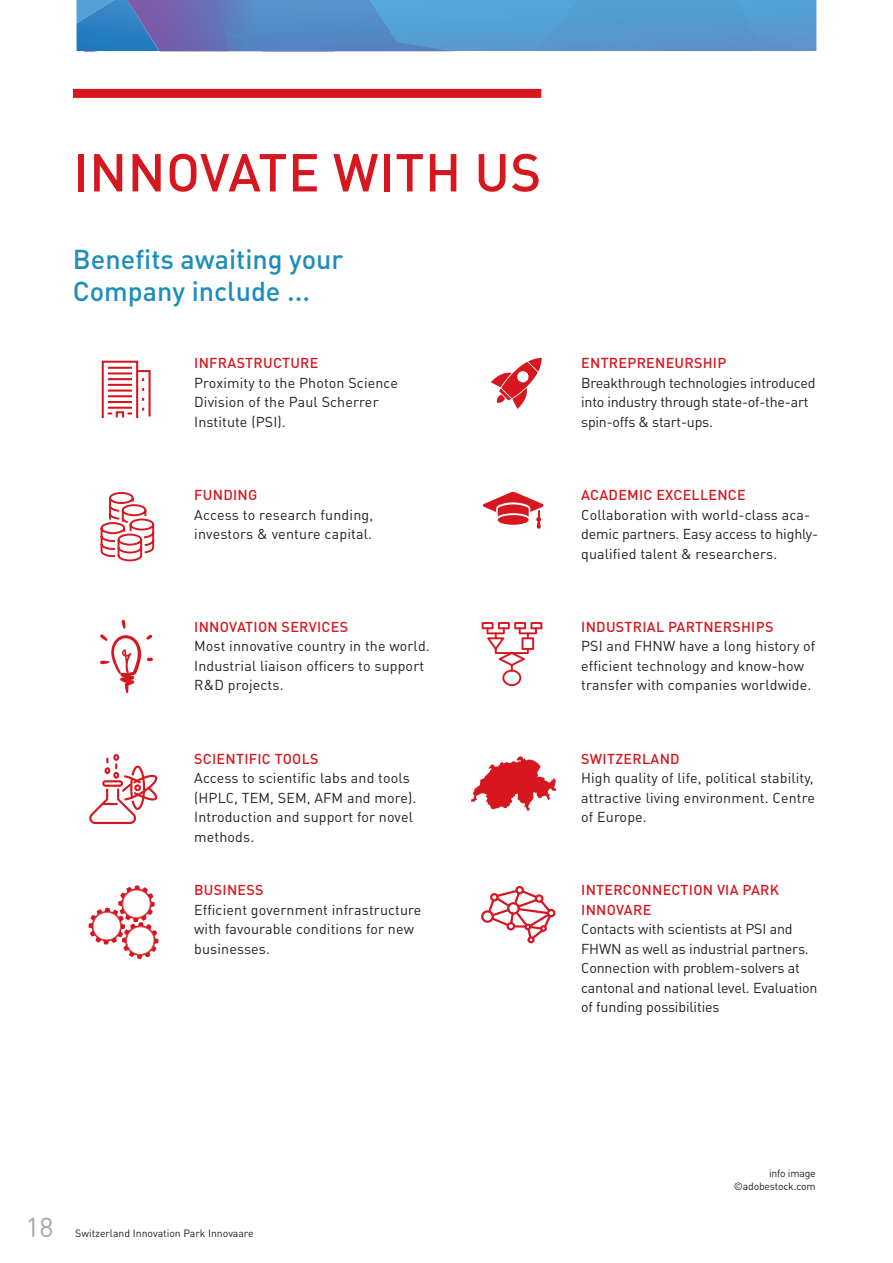
<style>
.page{position:relative;width:893px;height:1263px;background:#fff}
.page>*{position:absolute;margin:0;border:0;box-sizing:border-box;transform-origin:0 0}
.t1{font:500 52.5px "DIN Pro";letter-spacing:.01em;color:#d7171f}
.t2{font:500 27px/31.5px "DIN Pro";color:#1d8ebc}
.t3{font:27px "DIN Pro";color:#a8a9ad}
.t4{font:14.25px/19.5px "DIN Pro";letter-spacing:.01em;color:#231f20}
.t5{font:500 14.25px/19.5px "DIN Pro";letter-spacing:.02em;color:#d7171f}
.t6{font:14.25px/19.5px "DIN Pro";letter-spacing:-.01em;color:#231f20}
.t7{font:14.25px/19.5px "DIN Pro";letter-spacing:-.015em;color:#231f20}
.t8{font:10.5px/12.8px "DIN Pro";letter-spacing:-.005em;color:#231f20;text-align:right}
</style>
<div class="page">
<div style="left:73px;top:89px;width:468px;height:9px;background:#d7171f"></div>
<svg style="left:77px;top:0;width:739px;height:51px;background:#548fcb"></svg>
<svg style="left:100px;top:620px;width:53px;height:73px"></svg>
<svg style="left:101px;top:360px;width:50px;height:59px"></svg>
<svg style="left:89px;top:885px;width:70px;height:74px"></svg>
<svg style="left:471px;top:756px;width:85px;height:55px"></svg>
<svg style="left:89px;top:754px;width:69px;height:70px"></svg>
<svg style="left:491px;top:358px;width:51px;height:51px"></svg>
<svg style="left:100px;top:492px;width:55px;height:70px"></svg>
<svg style="left:483px;top:491px;width:61px;height:38px"></svg>
<div style="left:498px;top:515px;width:31px;height:10px;background:#d7171f;border-radius:50%"></div>
<svg style="left:482px;top:622px;width:60px;height:64px"></svg>
<svg style="left:481px;top:886px;width:74px;height:57px"></svg>
<h1 class="t1" style="left:73px;top:132px;width:470px">INNOVATE WITH US</h1>
<h2 class="t2" style="left:73px;top:242px;width:272px">Benefits awaiting your<br>Company include ...</h2>
<p class="t5" style="left:194px;top:352px;width:126px">INFRASTRUCTURE</p>
<p class="t4" style="left:194px;top:372px;width:205px">Proximity to the Photon Science<br>Division of the Paul Scherrer<br>Institute (PSI).</p>
<p class="t5" style="left:194px;top:484px;width:65px">FUNDING</p>
<p class="t4" style="left:194px;top:504px;width:181px">Access to research funding, investors &amp; venture capital.</p>
<p class="t5" style="left:194px;top:616px;width:155px">INNOVATION SERVICES</p>
<p class="t4" style="left:194px;top:636px;width:237px">Most innovative country in the world.<br>Industrial liaison officers to support<br>R&amp;D projects.</p>
<p class="t5" style="left:194px;top:748px;width:126px">SCIENTIFIC TOOLS</p>
<p class="t4" style="left:194px;top:768px;width:224px">Access to scientific labs and tools (HPLC, TEM, SEM, AFM and more).<br>Introduction and support for novel methods.</p>
<p class="t5" style="left:194px;top:880px;width:71px">BUSINESS</p>
<p class="t4" style="left:194px;top:899px;width:229px">Efficient government infrastructure with favourable conditions for new businesses.</p>
<p class="t5" style="left:581px;top:352px;width:147px">ENTREPRENEURSHIP</p>
<p class="t7" style="left:581px;top:372px;width:236px">Breakthrough technologies introduced into industry through state-of-the-art spin-offs &amp; start-ups.</p>
<p class="t5" style="left:581px;top:484px;width:166px">ACADEMIC EXCELLENCE</p>
<p class="t4" style="left:581px;top:504px;width:239px">Collaboration with world-class aca&shy;demic partners. Easy access to highly&shy;qualified talent &amp; researchers.</p>
<p class="t5" style="left:581px;top:616px;width:194px">INDUSTRIAL PARTNERSHIPS</p>
<p class="t4" style="left:581px;top:636px;width:236px">PSI and FHNW have a long history of efficient technology and know-how transfer with companies worldwide.</p>
<p class="t5" style="left:581px;top:748px;width:100px">SWITZERLAND</p>
<p class="t4" style="left:581px;top:768px;width:235px;text-align:justify">High quality of life, political stability, attractive living environment. Centre of Europe.</p>
<p class="t5" style="left:581px;top:880px;width:200px">INTERCONNECTION VIA PARK<br>INNOVARE</p>
<p class="t6" style="left:581px;top:919px;width:238px">Contacts with scientists at PSI and FHWN as well as industrial partners.<br>Connection with problem-solvers at cantonal and national level. Evaluation of funding possibilities</p>
<h2 class="t3" style="left:26px;top:1209px;width:30px">18</h2>
<p class="t8" style="left:75px;top:1226px;width:180px">Switzerland Innovation Park Innovaare</p>
<p class="t8" style="left:734px;top:1166px;width:83px">info image ©adobestock.com</p>
</div>
